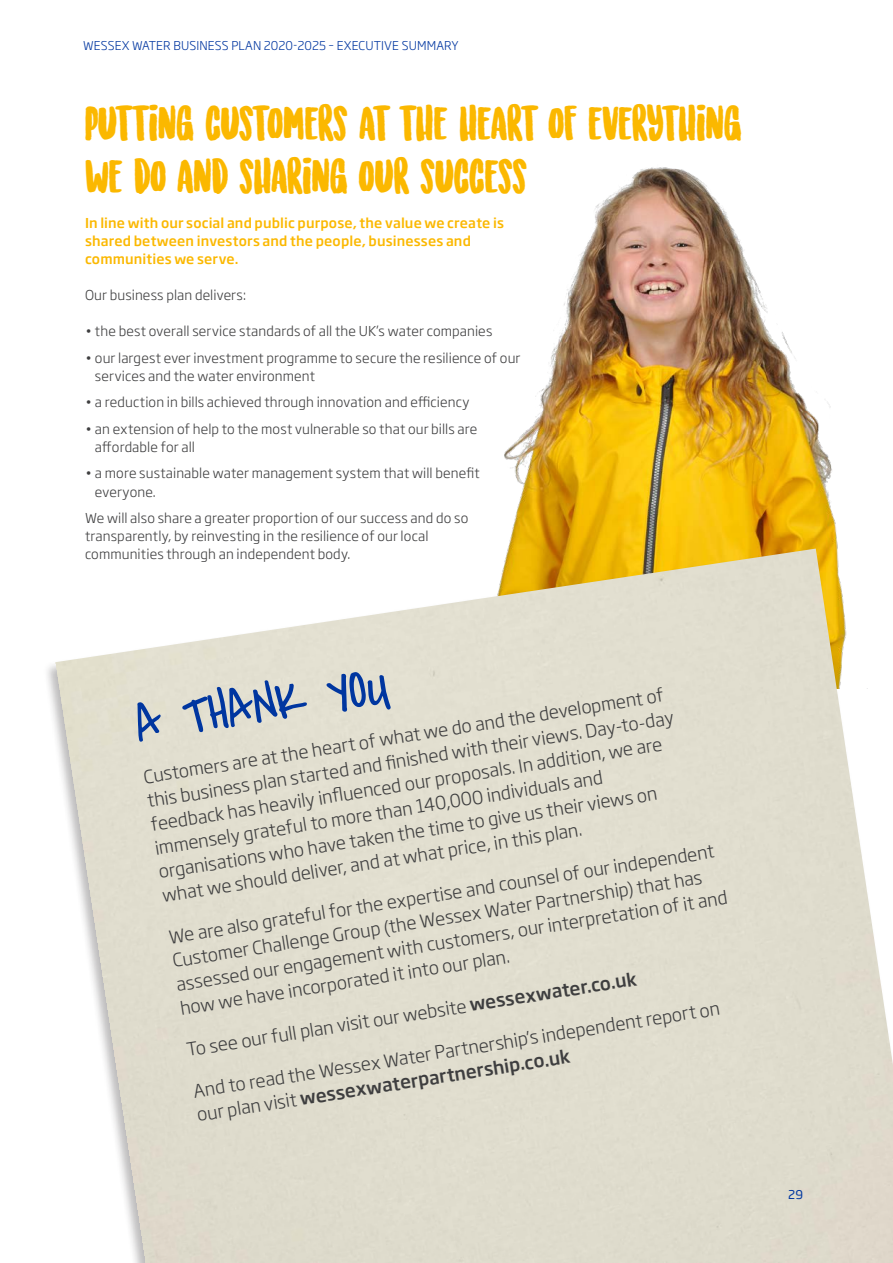
<style>
.page{position:relative;width:893px;height:1263px;background:#fff}
.page>*{position:absolute;margin:0;border:0;box-sizing:border-box;transform-origin:0 0}
.Body_copy{font:54px "Covered By Your Grace";color:#0036a0}
.Intro_copy{font:45px/52.5px "Sunrise International";letter-spacing:-.01em;color:#fbb800}
.Body_copy-2{font:300 18px/24px "Soho Gothic Pro";color:#3e3e3f}
.Body_copy-3{font:300 13.5px/18px "Soho Gothic Pro";letter-spacing:.01em;color:#3e3e3f}
.Body_copy-4{font:500 13.5px/18px "Soho Gothic Pro";letter-spacing:.01em;color:#fbb800}
.t1{font:300 12px "Soho Gothic Pro";letter-spacing:.015em;color:#0036a0}
.t2{font:12px "Soho Gothic Pro";color:#0036a0}
.s1{font-weight:500}
</style>
<div class="page">
<img style="left:504px;top:167px;width:334px;height:381px">
<img style="left:55px;top:549px;width:838px;height:714px">
<p class="t1" style="left:83px;top:37px;width:377px">WESSEX WATER BUSINESS PLAN 2020-2025 – EXECUTIVE SUMMARY</p>
<p class="Intro_copy" style="left:85px;top:100px;width:658px">PUTTING CUSTOMERS AT THE HEART OF EVERYTHING<br>WE DO AND SHARING OUR SUCCESS</p>
<p class="Body_copy-4" style="left:85px;top:214px;width:420px">In line with our social and public purpose, the value we create is shared between investors and the people, businesses and communities we serve.</p>
<p class="Body_copy-3" style="left:85px;top:286px;width:162px">Our business plan delivers:</p>
<p class="Body_copy-3" style="left:85px;top:322px;width:409px">• the best overall service standards of all the UK’s water companies</p>
<p class="Body_copy-3" style="left:95px;top:348px;width:427px;text-indent:-10px">• our largest ever investment programme to secure the resilience of our services and the water environment</p>
<p class="Body_copy-3" style="left:85px;top:393px;width:386px">• a reduction in bills achieved through innovation and efficiency</p>
<p class="Body_copy-3" style="left:95px;top:419px;width:384px;text-indent:-10px">• an extension of help to the most vulnerable so that our bills are affordable for all</p>
<p class="Body_copy-3" style="left:95px;top:464px;width:386px;text-indent:-10px">• a more sustainable water management system that will benefit everyone.</p>
<p class="Body_copy-3" style="left:85px;top:508px;width:385px">We will also share a greater proportion of our success and do so transparently, by reinvesting in the resilience of our local communities through an independent body.</p>
<p class="Body_copy" style="left:130px;top:689px;width:257px;rotate:-9deg">A THANK YOU</p>
<p class="Body_copy-2" style="left:142px;top:764px;width:534px;rotate:-9deg">Customers are at the heart of what we do and the development of this business plan started and fi nished with their views. Day-to-day feedback has heavily infl uenced our proposals. In addition, we are immensely grateful to more than 140,000 individuals and organisations who have taken the time to give us their views on what we should deliver, and at what price, in this plan.</p>
<p class="Body_copy-2" style="left:167px;top:924px;width:559px;rotate:-9deg">We are also grateful for the expertise and counsel of our independent Customer Challenge Group (the Wessex Water Partnership) that has assessed our engagement with customers, our interpretation of it and how we have incorporated it into our plan.</p>
<p class="Body_copy-2" style="left:185px;top:1037px;width:457px;rotate:-9deg">To see our full plan visit our website <span class="s1">wessexwater.co.uk</span></p>
<p class="Body_copy-2" style="left:191px;top:1078px;width:534px;rotate:-9deg">And to read the Wessex Water Partnership’s independent report on our plan visit <span class="s1">wessexwaterpartnership.co.uk</span></p>
<p class="t2" style="left:788px;top:1185px;width:16px">29</p>
</div>
